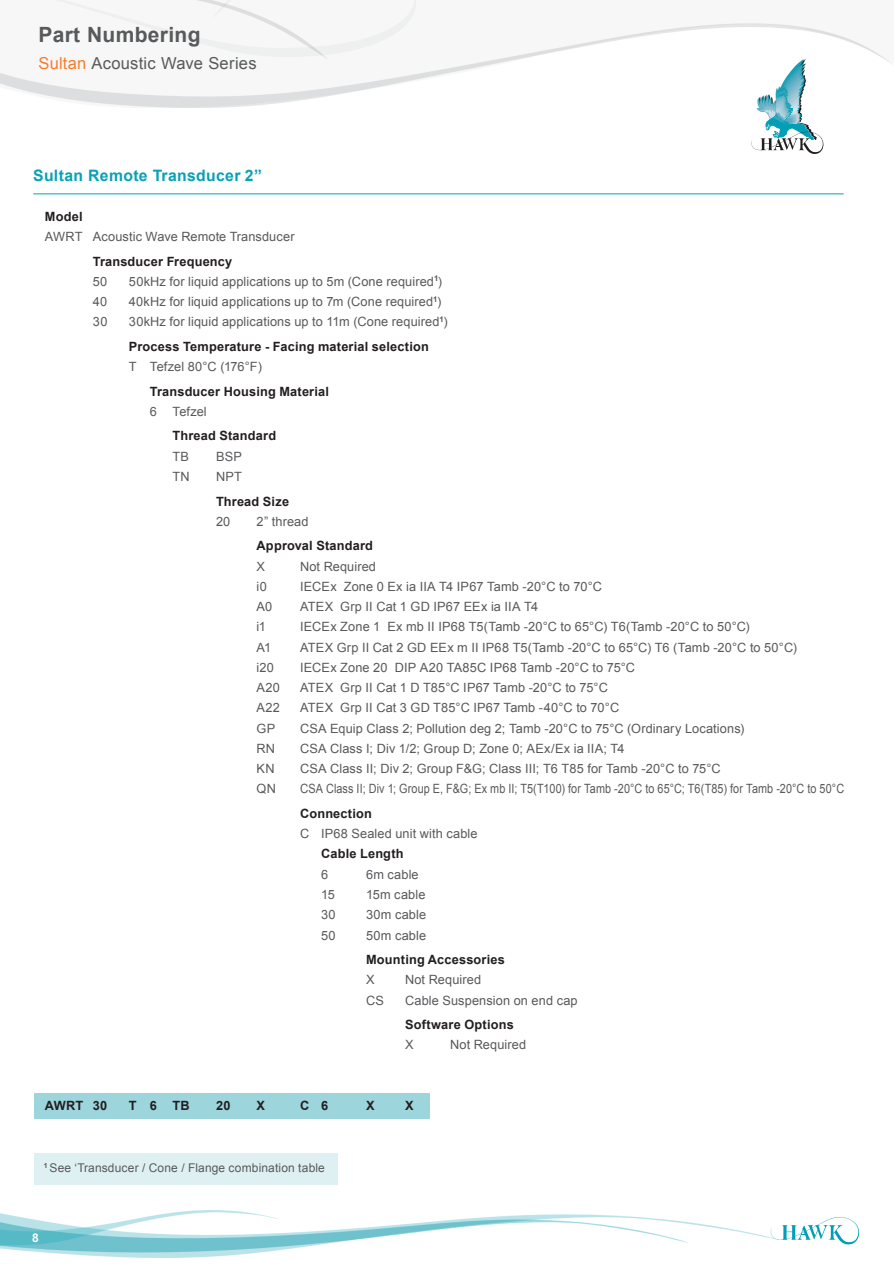
<style>
.page{position:relative;width:894px;height:1264px;background:#fff}
.page>*{position:absolute;margin:0;border:0;box-sizing:border-box;transform-origin:0 0}
.t1{font:700 21px "Arial";letter-spacing:.015em;color:#58595b}
.t2{font:16.5px "Arial";letter-spacing:.015em;color:#58595b}
.t3{font:700 15.75px "Arial";letter-spacing:.02em;color:#08a1b5}
.t4{font:12.75px/24.5px "Arial";letter-spacing:.01em;color:#58595b}
.t5{font:700 12.75px "Arial";letter-spacing:.015em;color:#231f20}
.t6{font:12.75px "Arial";letter-spacing:.01em;color:#58595b;scale:.9 1}
.t7{font:12px "Arial";letter-spacing:.01em;color:#58595b}
.t8{font:700 12px "Arial";color:#fff}
.s1{color:#f47d30}
.s2{font-weight:700;color:#231f20}
</style>
<div class="page">
<svg style="left:777px;top:1217px;width:83px;height:27px"></svg>
<div style="left:35px;top:1152px;width:303px;height:32px;background:#dff0f2"></div>
<div style="left:34px;top:1092px;width:396px;height:26px;background:#9dd5dd"></div>
<img style="left:0;top:1210px;width:777px;height:47px">
<hr style="left:33px;top:193px;width:810px;height:1px;background:#08a1b5">
<svg style="left:751px;top:132px;width:73px;height:22px"></svg>
<svg style="left:756px;top:108px;width:56px;height:24px"></svg>
<img style="left:0;top:0;width:892px;height:108px">
<h1 class="t1" style="left:38px;top:27px;width:163px">Part Numbering</h1>
<p class="t2" style="left:38px;top:56px;width:220px"><span class="s1">Sultan</span> Acoustic Wave Series</p>
<p class="t3" style="left:33px;top:169px;width:230px">Sultan Remote Transducer 2”</p>
<p class="t5" style="left:45px;top:211px;width:39px">Model</p>
<p class="t4" style="left:45px;top:225px;width:251px">AWRT Acoustic Wave Remote Transducer</p>
<p class="t5" style="left:93px;top:256px;width:141px">Transducer Frequency</p>
<p class="t4" style="left:93px;top:270px;width:16px">50</p>
<p class="t4" style="left:129px;top:270px;width:315px">50kHz for liquid applications up to 5m (Cone required<sup>1</sup>)</p>
<p class="t4" style="left:93px;top:290px;width:16px">40</p>
<p class="t4" style="left:129px;top:290px;width:314px">40kHz for liquid applications up to 7m (Cone required<sup>1</sup>)</p>
<p class="t4" style="left:93px;top:311px;width:16px">30</p>
<p class="t4" style="left:129px;top:311px;width:320px">30kHz for liquid applications up to 11m (Cone required<sup>1</sup>)<br><span class="s2">Process Temperature - Facing material selection</span></p>
<p class="t4" style="left:129px;top:355px;width:135px">T Tefzel 80°C (176°F)</p>
<p class="t5" style="left:150px;top:386px;width:181px">Transducer Housing Material</p>
<p class="t4" style="left:150px;top:400px;width:58px">6 Tefzel</p>
<p class="t5" style="left:172px;top:431px;width:105px">Thread Standard</p>
<p class="t4" style="left:172px;top:445px;width:18px">TB</p>
<p class="t4" style="left:216px;top:445px;width:27px">BSP</p>
<p class="t4" style="left:172px;top:465px;width:19px">TN</p>
<p class="t4" style="left:216px;top:465px;width:27px">NPT</p>
<p class="t5" style="left:216px;top:496px;width:75px">Thread Size</p>
<p class="t4" style="left:216px;top:510px;width:16px">20</p>
<p class="t4" style="left:256px;top:510px;width:54px">2” thread</p>
<p class="t5" style="left:256px;top:541px;width:118px">Approval Standard</p>
<p class="t4" style="left:256px;top:555px;width:10px">X</p>
<p class="t4" style="left:300px;top:555px;width:77px">Not Required</p>
<p class="t4" style="left:256px;top:575px;width:12px">i0</p>
<p class="t4" style="left:300px;top:575px;width:303px">IECEx Zone 0 Ex ia IIA T4 IP67 Tamb -20°C to 70°C</p>
<p class="t4" style="left:256px;top:595px;width:17px">A0</p>
<p class="t4" style="left:300px;top:595px;width:239px">ATEX Grp II Cat 1 GD IP67 EEx ia IIA T4</p>
<p class="t4" style="left:256px;top:615px;width:11px">i1</p>
<p class="t4" style="left:300px;top:615px;width:451px">IECEx Zone 1 Ex mb II IP68 T5(Tamb -20°C to 65°C) T6(Tamb -20°C to 50°C)</p>
<p class="t4" style="left:256px;top:636px;width:16px">A1</p>
<p class="t4" style="left:300px;top:636px;width:498px">ATEX Grp II Cat 2 GD EEx m II IP68 T5(Tamb -20°C to 65°C) T6 (Tamb -20°C to 50°C)</p>
<p class="t4" style="left:256px;top:656px;width:19px">i20</p>
<p class="t4" style="left:300px;top:656px;width:336px">IECEx Zone 20 DIP A20 TA85C IP68 Tamb -20°C to 75°C</p>
<p class="t4" style="left:256px;top:676px;width:25px">A20</p>
<p class="t4" style="left:300px;top:676px;width:309px">ATEX Grp II Cat 1 D T85°C IP67 Tamb -20°C to 75°C</p>
<p class="t4" style="left:256px;top:696px;width:25px">A22</p>
<p class="t4" style="left:300px;top:696px;width:321px">ATEX Grp II Cat 3 GD T85°C IP67 Tamb -40°C to 70°C</p>
<p class="t4" style="left:256px;top:717px;width:20px">GP</p>
<p class="t4" style="left:300px;top:717px;width:446px">CSA Equip Class 2; Pollution deg 2; Tamb -20°C to 75°C (Ordinary Locations)</p>
<p class="t4" style="left:256px;top:737px;width:20px">RN</p>
<p class="t4" style="left:300px;top:737px;width:326px">CSA Class I; Div 1/2; Group D; Zone 0; AEx/Ex ia IIA; T4</p>
<p class="t4" style="left:256px;top:757px;width:20px">KN</p>
<p class="t4" style="left:300px;top:757px;width:422px">CSA Class II; Div 2; Group F&amp;G; Class III; T6 T85 for Tamb -20°C to 75°C</p>
<p class="t4" style="left:256px;top:777px;width:21px">QN</p>
<p class="t6" style="left:300px;top:784px;width:606px">CSA Class II; Div 1; Group E, F&amp;G; Ex mb II; T5(T100) for Tamb -20°C to 65°C; T6(T85) for Tamb -20°C to 50°C</p>
<p class="t5" style="left:300px;top:808px;width:73px">Connection</p>
<p class="t4" style="left:300px;top:822px;width:179px">C IP68 Sealed unit with cable</p>
<p class="t5" style="left:321px;top:849px;width:84px">Cable Length</p>
<p class="t4" style="left:321px;top:863px;width:9px">6</p>
<p class="t4" style="left:366px;top:863px;width:54px">6m cable</p>
<p class="t4" style="left:321px;top:883px;width:15px">15</p>
<p class="t4" style="left:366px;top:883px;width:61px">15m cable</p>
<p class="t4" style="left:321px;top:903px;width:16px">30</p>
<p class="t4" style="left:366px;top:903px;width:62px">30m cable</p>
<p class="t4" style="left:321px;top:923px;width:16px">50</p>
<p class="t4" style="left:366px;top:923px;width:62px">50m cable</p>
<p class="t5" style="left:366px;top:954px;width:140px">Mounting Accessories</p>
<p class="t4" style="left:366px;top:968px;width:10px">X</p>
<p class="t4" style="left:405px;top:968px;width:77px">Not Required</p>
<p class="t4" style="left:366px;top:988px;width:19px">CS</p>
<p class="t4" style="left:405px;top:988px;width:174px">Cable Suspension on end cap</p>
<p class="t5" style="left:405px;top:1019px;width:110px">Software Options</p>
<p class="t4" style="left:405px;top:1033px;width:10px">X</p>
<p class="t4" style="left:450px;top:1033px;width:77px">Not Required</p>
<p class="t5" style="left:45px;top:1100px;width:64px">AWRT 30</p>
<p class="t5" style="left:129px;top:1100px;width:62px">T6 TB</p>
<p class="t5" style="left:216px;top:1100px;width:16px">20</p>
<p class="t5" style="left:256px;top:1100px;width:10px">X</p>
<p class="t5" style="left:300px;top:1100px;width:30px">C 6</p>
<p class="t5" style="left:366px;top:1100px;width:10px">X</p>
<p class="t5" style="left:405px;top:1100px;width:10px">X</p>
<p class="t7" style="left:44px;top:1163px;width:283px"><sup>1</sup> See ‘Transducer / Cone / Flange combination table</p>
<p class="t8" style="left:32px;top:1232px;width:8px">8</p>
</div>
